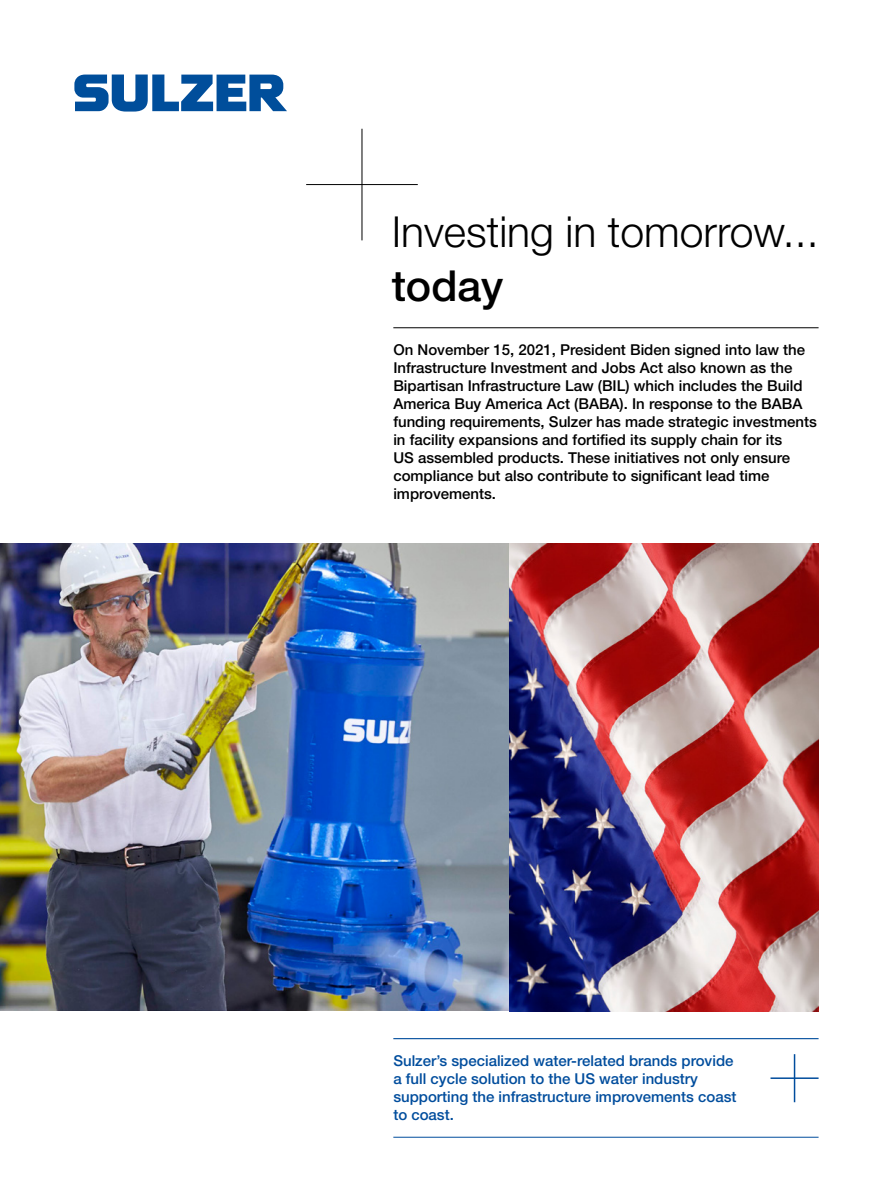
<style>
.page{position:relative;width:893px;height:1191px;background:#fff}
.page>*{position:absolute;margin:0;border:0;box-sizing:border-box;transform-origin:0 0}
.Cover_title{font:300 42.75px/54px "Helvetica Neue LT Pro";color:#000}
.Ingress{font:500 15px/18px "Helvetica Neue LT Pro";color:#000}
.Ingress-2{font:500 15px/18px "Helvetica Neue LT Pro";color:#004d9d}
.s1{font-weight:500}
</style>
<div class="page">
<hr style="left:393px;top:327px;width:426px;height:1px;background:#000">
<hr style="left:393px;top:1038px;width:426px;height:1px;background:#004d9d">
<hr style="left:393px;top:1137px;width:426px;height:1px;background:#004d9d">
<hr style="left:770px;top:1077px;width:49px;height:2px;background:#004d9d">
<hr style="left:794px;top:1054px;width:1px;height:48px;background:#004d9d">
<img style="left:0;top:543px;width:819px;height:468px">
<svg style="left:74px;top:75px;width:213px;height:37px"></svg>
<hr style="left:306px;top:184px;width:112px;height:1px;background:#000">
<hr style="left:362px;top:129px;width:1px;height:111px;background:#000">
<p class="Cover_title" style="left:392px;top:204px;width:428px">Investing in tomorrow... <span class="s1">today</span></p>
<p class="Ingress" style="left:393px;top:340px;width:425px">On November 15, 2021, President Biden signed into law the Infrastructure Investment and Jobs Act also known as the Bipartisan Infrastructure Law (BIL) which includes the Build America Buy America Act (BABA). In response to the BABA funding requirements, Sulzer has made strategic investments in facility expansions and fortified its supply chain for its<br>US assembled products. These initiatives not only ensure compliance but also contribute to significant lead time improvements.</p>
<p class="Ingress-2" style="left:393px;top:1051px;width:345px">Sulzer’s specialized water-related brands provide a full cycle solution to the US water industry supporting the infrastructure improvements coast to coast.</p>
</div>
